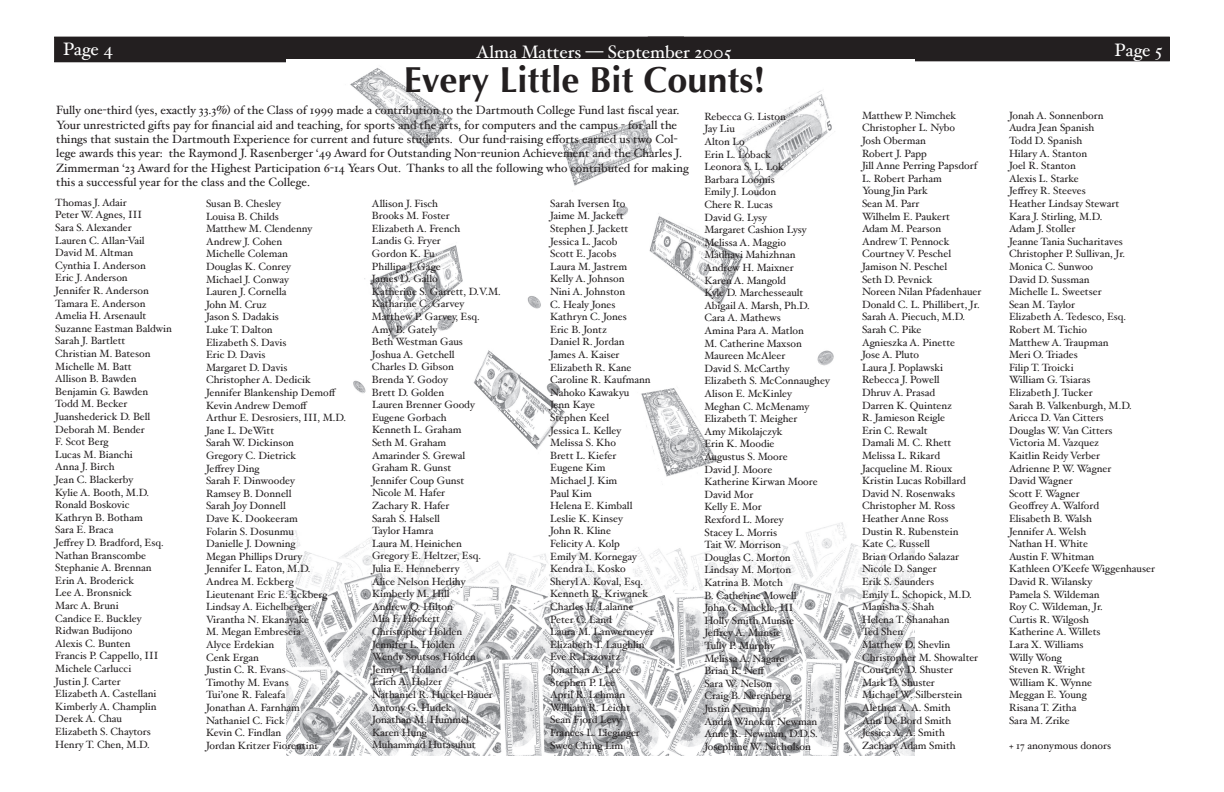
<style>
.page{position:relative;width:1224px;height:792px;background:#fff}
.page>*{position:absolute;margin:0;border:0;box-sizing:border-box;transform-origin:0 0}
.t1{font:700 36px "Optima";color:#231f20}
.t2{font:18px "Hoefler Text";color:#fff}
.t3{font:12px/14.4px "Hoefler Text";color:#231f20}
.t4{font:10.5px/12.6px "Hoefler Text";color:#231f20}
</style>
<div class="page">
<div style="left:54px;top:37px;width:594px;height:25px;background:#231f20"></div>
<div style="left:648px;top:37px;width:521px;height:24px;background:#231f20"></div>
<img style="left:286px;top:59px;width:629px;height:697px">
<h2 class="t2" style="left:63px;top:38px;width:52px">Page 4</h2>
<h2 class="t2" style="left:476px;top:41px;width:257px">Alma Matters — September 2005</h2>
<h2 class="t2" style="left:1115px;top:39px;width:49px">Page 5</h2>
<h1 class="t1" style="left:404px;top:59px;width:363px">Every Little Bit Counts!</h1>
<p class="t3" style="left:56px;top:103px;width:634px">Fully one-third (yes, exactly 33.3%) of the Class of 1999 made a contribution to the Dartmouth College Fund last fiscal year.<br>Your unrestricted gifts pay for financial aid and teaching, for sports and the arts, for computers and the campus - for all the things that sustain the Dartmouth Experience for current and future students. Our fund-raising efforts earned us two Col&shy;lege awards this year: the Raymond J. Rasenberger ‘49 Award for Outstanding Non-reunion Achievement and the Charles J.<br>Zimmerman ‘23 Award for the Highest Participation 6-14 Years Out. Thanks to all the following who contributed for making this a successful year for the class and the College.</p>
<p class="t4" style="left:55px;top:196px;width:118px">Thomas J. Adair<br>Peter W. Agnes, III<br>Sara S. Alexander<br>Lauren C. Allan-Vail<br>David M. Altman<br>Cynthia I. Anderson<br>Eric J. Anderson<br>Jennifer R. Anderson<br>Tamara E. Anderson<br>Amelia H. Arsenault<br>Suzanne Eastman Baldwin<br>Sarah J. Bartlett<br>Christian M. Bateson<br>Michelle M. Batt<br>Allison B. Bawden<br>Benjamin G. Bawden<br>Todd M. Becker<br>Juanshederick D. Bell<br>Deborah M. Bender<br>F. Scot Berg<br>Lucas M. Bianchi<br>Anna J. Birch<br>Jean C. Blackerby<br>Kylie A. Booth, M.D.<br>Ronald Boskovic<br>Kathryn B. Botham<br>Sara E. Braca<br>Jeffrey D. Bradford, Esq.<br>Nathan Branscombe<br>Stephanie A. Brennan<br>Erin A. Broderick<br>Lee A. Bronsnick<br>Marc A. Bruni<br>Candice E. Buckley<br>Ridwan Budijono<br>Alexis C. Bunten<br>Francis P. Cappello, III<br>Michele Carlucci<br>Justin J. Carter<br>Elizabeth A. Castellani<br>Kimberly A. Champlin<br>Derek A. Chau<br>Elizabeth S. Chaytors<br>Henry T. Chen, M.D.</p>
<p class="t4" style="left:206px;top:197px;width:141px">Susan B. Chesley<br>Louisa B. Childs<br>Matthew M. Clendenny<br>Andrew J. Cohen<br>Michelle Coleman<br>Douglas K. Conrey<br>Michael J. Conway<br>Lauren J. Cornella<br>John M. Cruz<br>Jason S. Dadakis<br>Luke T. Dalton<br>Elizabeth S. Davis<br>Eric D. Davis<br>Margaret D. Davis<br>Christopher A. Dedicik<br>Jennifer Blankenship Demoff<br>Kevin Andrew Demoff<br>Arthur E. Desrosiers, III, M.D.<br>Jane L. DeWitt<br>Sarah W. Dickinson<br>Gregory C. Dietrick<br>Jeffrey Ding<br>Sarah F. Dinwoodey<br>Ramsey B. Donnell<br>Sarah Joy Donnell<br>Dave K. Dookeeram<br>Folarin S. Dosunmu<br>Danielle J. Downing<br>Megan Phillips Drury<br>Jennifer L. Eaton, M.D.<br>Andrea M. Eckberg<br>Lieutenant Eric E. Eckberg<br>Lindsay A. Eichelberger<br>Virantha N. Ekanayake<br>M. Megan Embrescia<br>Alyce Erdekian<br>Cenk Ergan<br>Justin C. R. Evans<br>Timothy M. Evans<br>Tui’one R. Faleafa<br>Jonathan A. Farnham<br>Nathaniel C. Fick<br>Kevin C. Findlan<br>Jordan Kritzer Fiorentini</p>
<p class="t4" style="left:372px;top:197px;width:130px">Allison J. Fisch<br>Brooks M. Foster<br>Elizabeth A. French<br>Landis G. Fryer<br>Gordon K. Fu<br>Phillipa J. Gage<br>James D. Gallo<br>Katherine S. Garrett, D.V.M.<br>Katharine C. Garvey<br>Matthew P. Garvey, Esq.<br>Amy B. Gately<br>Beth Westman Gaus<br>Joshua A. Getchell<br>Charles D. Gibson<br>Brenda Y. Godoy<br>Brett D. Golden<br>Lauren Brenner Goody<br>Eugene Gorbach<br>Kenneth L. Graham<br>Seth M. Graham<br>Amarinder S. Grewal<br>Graham R. Gunst<br>Jennifer Coup Gunst<br>Nicole M. Hafer<br>Zachary R. Hafer<br>Sarah S. Halsell<br>Taylor Hamra<br>Laura M. Heinichen<br>Gregory E. Heltzer, Esq.<br>Julia E. Henneberry<br>Alice Nelson Herlihy<br>Kimberly M. Hill<br>Andrew Q. Hilton<br>Mia F. Hockett<br>Christopher Holden<br>Jennifer L. Holden<br>Wendy Soutsos Holden<br>Jenny L. Holland<br>Erich A. Holzer<br>Nathaniel R. Huckel-Bauer<br>Antony G. Hudek<br>Jonathan M. Hummel<br>Karen Hung<br>Muhammad Hutasuhut</p>
<p class="t4" style="left:550px;top:197px;width:105px">Sarah Iversen Ito<br>Jaime M. Jackett<br>Stephen J. Jackett<br>Jessica L. Jacob<br>Scott E. Jacobs<br>Laura M. Jastrem<br>Kelly A. Johnson<br>Nini A. Johnston<br>C. Healy Jones<br>Kathryn C. Jones<br>Eric B. Jontz<br>Daniel R. Jordan<br>James A. Kaiser<br>Elizabeth R. Kane<br>Caroline R. Kaufmann<br>Nahoko Kawakyu<br>Jenn Kaye<br>Stephen Keel<br>Jessica L. Kelley<br>Melissa S. Kho<br>Brett L. Kiefer<br>Eugene Kim<br>Michael J. Kim<br>Paul Kim<br>Helena E. Kimball<br>Leslie K. Kinsey<br>John R. Kline<br>Felicity A. Kolp<br>Emily M. Kornegay<br>Kendra L. Kosko<br>Sheryl A. Koval, Esq.<br>Kenneth R. Kriwanek<br>Charles E. Lalanne<br>Peter C. Land<br>Laura M. Lanwermeyer<br>Elizabeth T. Laughlin<br>Eve R. Lazovitz<br>Jonathan A. Lee<br>Stephen P. Lee<br>April R. Lehman<br>William R. Leicht<br>Sean Fjord Levy<br>Frances L. Lieginger<br>Swee Ching Lim</p>
<p class="t4" style="left:704px;top:110px;width:127px">Rebecca G. Liston<br>Jay Liu<br>Alton Lo<br>Erin L. Loback<br>Leonora S. L. Lok<br>Barbara Loomis<br>Emily J. Loudon<br>Chere R. Lucas<br>David G. Lysy<br>Margaret Cashion Lysy<br>Melissa A. Maggio<br>Madhavi Mahizhnan<br>Andrew H. Maixner<br>Karen A. Mangold<br>Kyle D. Marchesseault<br>Abigail A. Marsh, Ph.D.<br>Cara A. Mathews<br>Amina Para A. Matlon<br>M. Catherine Maxson<br>Maureen McAleer<br>David S. McCarthy<br>Elizabeth S. McConnaughey<br>Alison E. McKinley<br>Meghan C. McMenamy<br>Elizabeth T. Meigher<br>Amy Mikolajczyk<br>Erin K. Moodie<br>Augustus S. Moore<br>David J. Moore<br>Katherine Kirwan Moore<br>David Mor<br>Kelly E. Mor<br>Rexford L. Morey<br>Stacey L. Morris<br>Tait W. Morrison<br>Douglas C. Morton<br>Lindsay M. Morton<br>Katrina B. Motch<br>B. Catherine Mowell<br>John G. Muckle, III<br>Holly Smith Munsie<br>Jeffrey A. Munsie<br>Tully P. Murphy<br>Melissa A. Nagare<br>Brian R. Neff<br>Sara W. Nelson<br>Craig B. Nerenberg<br>Justin Neuman<br>Andra Winokur Newman<br>Anne R. Newman, D.D.S.<br>Josephine W. Nicholson</p>
<p class="t4" style="left:862px;top:109px;width:121px">Matthew P. Nimchek<br>Christopher L. Nybo<br>Josh Oberman<br>Robert J. Papp<br>Jill Anne Perring Papsdorf<br>L. Robert Parham<br>Young Jin Park<br>Sean M. Parr<br>Wilhelm E. Paukert<br>Adam M. Pearson<br>Andrew T. Pennock<br>Courtney V. Peschel<br>Jamison N. Peschel<br>Seth D. Pevnick<br>Noreen Nilan Pfadenhauer<br>Donald C. L. Phillibert, Jr.<br>Sarah A. Piecuch, M.D.<br>Sarah C. Pike<br>Agnieszka A. Pinette<br>Jose A. Pluto<br>Laura J. Poplawski<br>Rebecca J. Powell<br>Dhruv A. Prasad<br>Darren K. Quintenz<br>R. Jamieson Reigle<br>Erin C. Rewalt<br>Damali M. C. Rhett<br>Melissa L. Rikard<br>Jacqueline M. Rioux<br>Kristin Lucas Robillard<br>David N. Rosenwaks<br>Christopher M. Ross<br>Heather Anne Ross<br>Dustin R. Rubenstein<br>Kate C. Russell<br>Brian Orlando Salazar<br>Nicole D. Sanger<br>Erik S. Saunders<br>Emily L. Schopick, M.D.<br>Manisha S. Shah<br>Helena T. Shanahan<br>Ted Shen<br>Matthew D. Shevlin<br>Christopher M. Showalter<br>Courtney D. Shuster<br>Mark D. Shuster<br>Michael W. Silberstein<br>Alethea A. A. Smith<br>Ann De Bord Smith<br>Jessica A. A. Smith<br>Zachary Adam Smith</p>
<p class="t4" style="left:1009px;top:109px;width:147px">Jonah A. Sonnenborn<br>Audra Jean Spanish<br>Todd D. Spanish<br>Hilary A. Stanton<br>Joel R. Stanton<br>Alexis L. Starke<br>Jeffrey R. Steeves<br>Heather Lindsay Stewart<br>Kara J. Stirling, M.D.<br>Adam J. Stoller<br>Jeanne Tania Sucharitaves<br>Christopher P. Sullivan, Jr.<br>Monica C. Sunwoo<br>David D. Sussman<br>Michelle L. Sweetser<br>Sean M. Taylor<br>Elizabeth A. Tedesco, Esq.<br>Robert M. Tichio<br>Matthew A. Traupman<br>Meri O. Triades<br>Filip T. Troicki<br>William G. Tsiaras<br>Elizabeth J. Tucker<br>Sarah B. Valkenburgh, M.D.<br>Aricca D. Van Citters<br>Douglas W. Van Citters<br>Victoria M. Vazquez<br>Kaitlin Reidy Verber<br>Adrienne P. W. Wagner<br>David Wagner<br>Scott F. Wagner<br>Geoffrey A. Walford<br>Elisabeth B. Walsh<br>Jennifer A. Welsh<br>Nathan H. White<br>Austin F. Whitman<br>Kathleen O’Keefe Wiggenhauser<br>David R. Wilansky<br>Pamela S. Wildeman<br>Roy C. Wildeman, Jr.<br>Curtis R. Wilgosh<br>Katherine A. Willets<br>Lara X. Williams<br>Willy Wong<br>Steven R. Wright<br>William K. Wynne<br>Meggan E. Young<br>Risana T. Zitha<br>Sara M. Zrike</p>
<p class="t4" style="left:1009px;top:739px;width:104px">+ 17 anonymous donors</p>
</div>
